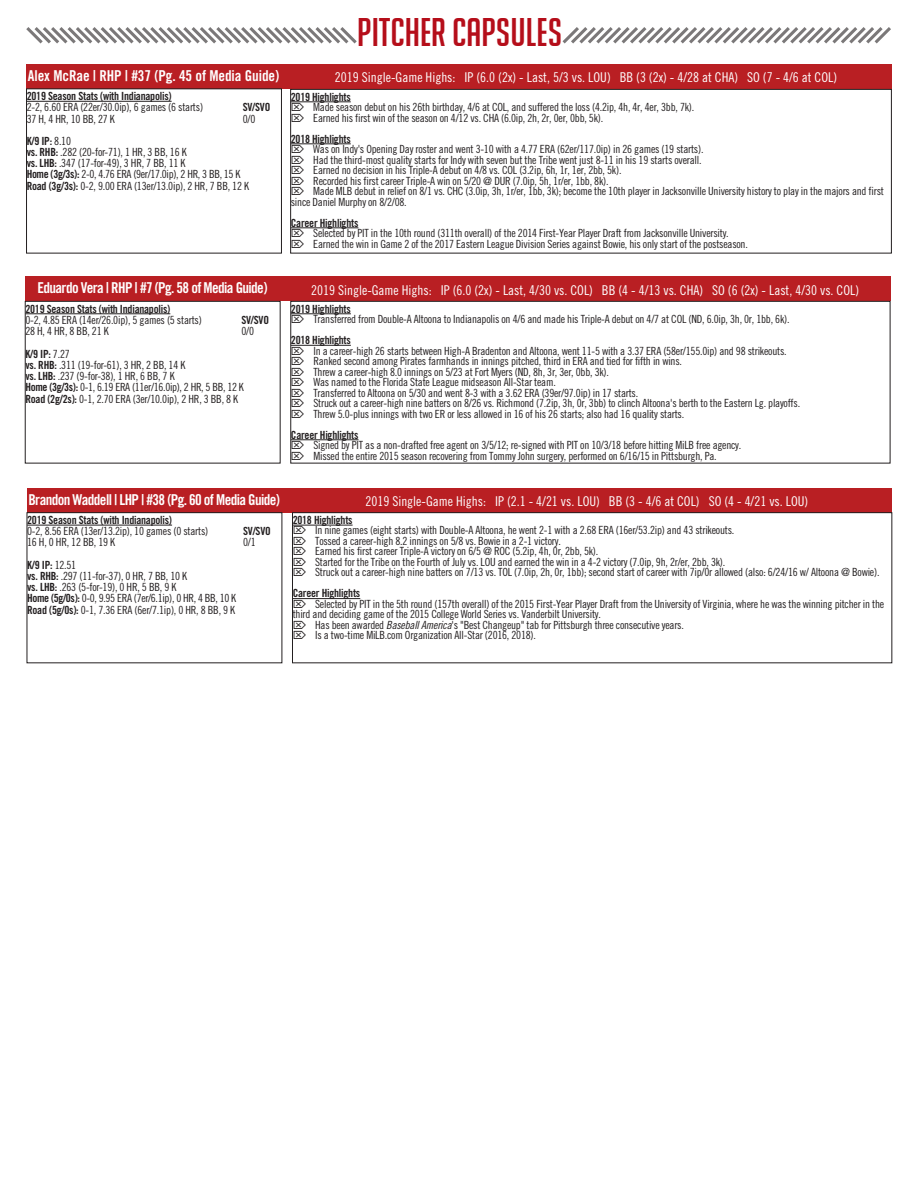
<style>
.page{position:relative;width:918px;height:1188px;background:#fff}
.page>*{position:absolute;margin:0;border:0;box-sizing:border-box;transform-origin:0 0}
.t1{font:39px "Big Noodle Titling";color:#b50e1a}
.t2{font:15px "Trade Gothic LT Std Bd Cn 20";letter-spacing:-.04em;color:#fff}
.t3{font:15px "Trade Gothic LT Std Bd Cn 20";letter-spacing:-.005em;color:#fff}
.t4{font:13.5px "Trade Gothic LT Std Cn 18";color:#fff}
.t5{font:11.25px/10.5px "Trade Gothic LT Std Cn 18";letter-spacing:-.02em;color:#231f20}
.t6{font:11.25px "Trade Gothic LT Std Bd Cn 20";letter-spacing:-.02em;color:#231f20}
.s1{font-family:"Trade Gothic LT Std Cn 18"}
.s2{font-family:"Trade Gothic LT Std Bd Cn 20"}
.s3{font-style:italic}
</style>
<div class="page">
<div style="left:25px;top:276px;width:255px;height:25px;background:#b91f23"></div>
<div style="left:280px;top:276px;width:610px;height:25px;background:#b91f23"></div>
<hr style="left:25px;top:314px;width:145px;height:1px;background:#231f20">
<div style="left:25px;top:301px;width:255px;height:162px;border:1px solid #231f20"></div>
<hr style="left:291px;top:314px;width:60px;height:1px;background:#231f20">
<hr style="left:291px;top:345px;width:60px;height:1px;background:#231f20">
<hr style="left:291px;top:440px;width:68px;height:1px;background:#231f20">
<div style="left:291px;top:301px;width:599px;height:162px;border:1px solid #231f20"></div>
<svg style="left:26px;top:27px;width:331px;height:17px"></svg>
<svg style="left:562px;top:27px;width:329px;height:17px"></svg>
<div style="left:26px;top:64px;width:255px;height:25px;background:#b91f23"></div>
<div style="left:281px;top:64px;width:611px;height:25px;background:#b91f23"></div>
<hr style="left:27px;top:101px;width:145px;height:1px;background:#231f20">
<div style="left:26px;top:89px;width:256px;height:164px;border:1px solid #231f20"></div>
<hr style="left:291px;top:102px;width:60px;height:1px;background:#231f20">
<hr style="left:291px;top:144px;width:60px;height:1px;background:#231f20">
<hr style="left:291px;top:228px;width:67px;height:1px;background:#231f20">
<div style="left:290px;top:89px;width:602px;height:164px;border:1px solid #231f20"></div>
<div style="left:27px;top:488px;width:255px;height:24px;background:#b91f23"></div>
<div style="left:282px;top:488px;width:610px;height:25px;background:#b91f23"></div>
<hr style="left:27px;top:525px;width:145px;height:1px;background:#231f20">
<div style="left:27px;top:512px;width:255px;height:151px;border:1px solid #231f20"></div>
<hr style="left:293px;top:525px;width:60px;height:1px;background:#231f20">
<hr style="left:293px;top:598px;width:67px;height:1px;background:#231f20">
<div style="left:292px;top:512px;width:600px;height:151px;border:1px solid #231f20"></div>
<svg style="left:292px;top:346px;width:1px;height:72px"></svg>
<svg style="left:292px;top:441px;width:1px;height:19px"></svg>
<h1 class="t1" style="left:357px;top:11px;width:206px">PITCHER CAPSULES</h1>
<h2 class="t3" style="left:28px;top:66px;width:253px">Alex McRae | RHP | #37 (Pg. 45 of Media Guide)</h2>
<p class="t4" style="left:335px;top:70px;width:504px">2019 Single-Game Highs: IP (6.0 (2x) - Last, 5/3 vs. LOU) BB (3 (2x) - 4/28 at CHA) SO (7 - 4/6 at COL)</p>
<p class="t6" style="left:27px;top:89px;width:146px">2019 Season Stats (with Indianapolis)</p>
<p class="t5" style="left:27px;top:102px;width:178px">2-2, 6.60 ERA (22er/30.0ip), 6 games (6 starts)</p>
<p class="t6" style="left:243px;top:101px;width:29px">SV/SVO</p>
<p class="t5" style="left:27px;top:113px;width:90px">37 H, 4 HR, 10 BB, 27 K</p>
<p class="t5" style="left:243px;top:113px;width:14px">0/0</p>
<p class="t6" style="left:27px;top:134px;width:46px">K/9 IP: <span class="s1">8.10</span></p>
<p class="t5" style="left:27px;top:147px;width:224px;line-height:11.2px"><span class="s2">vs. RHB:</span> .282 (20-for-71), 1 HR, 3 BB, 16 K<br><span class="s2">vs. LHB:</span> .347 (17-for-49), 3 HR, 7 BB, 11 K<br><span class="s2">Home (3g/3s):</span> 2-0, 4.76 ERA (9er/17.0ip), 2 HR, 3 BB, 15 K <span class="s2">Road (3g/3s):</span> 0-2, 9.00 ERA (13er/13.0ip), 2 HR, 7 BB, 12 K</p>
<p class="t6" style="left:291px;top:90px;width:61px">2019 Highlights</p>
<p class="t5" style="left:313px;top:102px;width:382px">Made season debut on his 26th birthday, 4/6 at COL, and suffered the loss (4.2ip, 4h, 4r, 4er, 3bb, 7k).<br>Earned his first win of the season on 4/12 vs. CHA (6.0ip, 2h, 2r, 0er, 0bb, 5k).</p>
<p class="t6" style="left:291px;top:132px;width:61px">2018 Highlights</p>
<p class="t5" style="left:313px;top:144px;width:392px">Was on Indy's Opening Day roster and went 3-10 with a 4.77 ERA (62er/117.0ip) in 26 games (19 starts).</p>
<p class="t5" style="left:313px;top:154px;width:390px">Had the third-most quality starts for Indy with seven but the Tribe went just 8-11 in his 19 starts overall.</p>
<p class="t5" style="left:313px;top:165px;width:310px">Earned no decision in his Triple-A debut on 4/8 vs. COL (3.2ip, 6h, 1r, 1er, 2bb, 5k).</p>
<p class="t5" style="left:313px;top:175px;width:297px">Recorded his first career Triple-A win on 5/20 @ DUR (7.0ip, 5h, 1r/er, 1bb, 8k).</p>
<p class="t5" style="left:313px;top:186px;width:572px">Made MLB debut in relief on 8/1 vs. CHC (3.0ip, 3h, 1r/er, 1bb, 3k); become the 10th player in Jacksonville University history to play in the majors and first</p>
<p class="t5" style="left:291px;top:196px;width:117px">since Daniel Murphy on 8/2/08.</p>
<p class="t6" style="left:291px;top:216px;width:69px">Career Highlights</p>
<p class="t5" style="left:313px;top:228px;width:436px">Selected by PIT in the 10th round (311th overall) of the 2014 First-Year Player Draft from Jacksonville University.<br>Earned the win in Game 2 of the 2017 Eastern League Division Series against Bowie, his only start of the postseason.</p>
<h2 class="t2" style="left:38px;top:279px;width:231px">Eduardo Vera | RHP | #7 (Pg. 58 of Media Guide)</h2>
<p class="t4" style="left:311px;top:282px;width:549px">2019 Single-Game Highs: IP (6.0 (2x) - Last, 4/30 vs. COL) BB (4 - 4/13 vs. CHA) SO (6 (2x) - Last, 4/30 vs. COL)</p>
<p class="t6" style="left:25px;top:302px;width:146px">2019 Season Stats (with Indianapolis)</p>
<p class="t5" style="left:25px;top:315px;width:178px">0-2, 4.85 ERA (14er/26.0ip), 5 games (5 starts)</p>
<p class="t6" style="left:241px;top:313px;width:29px">SV/SVO</p>
<p class="t5" style="left:25px;top:326px;width:85px">28 H, 4 HR, 8 BB, 21 K</p>
<p class="t5" style="left:241px;top:326px;width:14px">0/0</p>
<p class="t6" style="left:25px;top:347px;width:46px">K/9 IP: <span class="s1">7.27</span></p>
<p class="t5" style="left:25px;top:359px;width:220px;line-height:11.2px"><span class="s2">vs. RHB:</span> .311 (19-for-61), 3 HR, 2 BB, 14 K<br><span class="s2">vs. LHB:</span> .237 (9-for-38), 1 HR, 6 BB, 7 K<br><span class="s2">Home (3g/3s):</span> 0-1, 6.19 ERA (11er/16.0ip), 2 HR, 5 BB, 12 K <span class="s2">Road (2g/2s):</span> 0-1, 2.70 ERA (3er/10.0ip), 2 HR, 3 BB, 8 K</p>
<p class="t6" style="left:291px;top:302px;width:61px">2019 Highlights</p>
<p class="t5" style="left:313px;top:314px;width:478px">Transferred from Double-A Altoona to Indianapolis on 4/6 and made his Triple-A debut on 4/7 at COL (ND, 6.0ip, 3h, 0r, 1bb, 6k).</p>
<p class="t6" style="left:291px;top:333px;width:61px">2018 Highlights</p>
<p class="t5" style="left:313px;top:345px;width:488px">In a career-high 26 starts between High-A Bradenton and Altoona, went 11-5 with a 3.37 ERA (58er/155.0ip) and 98 strikeouts.<br>Ranked second among Pirates farmhands in innings pitched, third in ERA and tied for fifth in wins.<br>Threw a career-high 8.0 innings on 5/23 at Fort Myers (ND, 8h, 3r, 3er, 0bb, 3k).<br>Was named to the Florida State League midseason All-Star team.<br>Transferred to Altoona on 5/30 and went 8-3 with a 3.62 ERA (39er/97.0ip) in 17 starts.<br>Struck out a career-high nine batters on 8/26 vs. Richmond (7.2ip, 3h, 0r, 3bb) to clinch Altoona's berth to the Eastern Lg. playoffs.<br>Threw 5.0-plus innings with two ER or less allowed in 16 of his 26 starts; also had 16 quality starts.</p>
<p class="t6" style="left:291px;top:428px;width:69px">Career Highlights</p>
<p class="t5" style="left:313px;top:440px;width:429px">Signed by PIT as a non-drafted free agent on 3/5/12; re-signed with PIT on 10/3/18 before hitting MiLB free agency.<br>Missed the entire 2015 season recovering from Tommy John surgery, performed on 6/16/15 in Pittsburgh, Pa.</p>
<h2 class="t2" style="left:28px;top:490px;width:253px">Brandon Waddell | LHP | #38 (Pg. 60 of Media Guide)</h2>
<p class="t4" style="left:365px;top:494px;width:445px">2019 Single-Game Highs: IP (2.1 - 4/21 vs. LOU) BB (3 - 4/6 at COL) SO (4 - 4/21 vs. LOU)</p>
<p class="t6" style="left:27px;top:513px;width:146px">2019 Season Stats (with Indianapolis)</p>
<p class="t5" style="left:27px;top:526px;width:183px">0-2, 8.56 ERA (13er/13.2ip), 10 games (0 starts)</p>
<p class="t6" style="left:243px;top:524px;width:29px">SV/SVO</p>
<p class="t5" style="left:27px;top:537px;width:90px">16 H, 0 HR, 12 BB, 19 K</p>
<p class="t5" style="left:243px;top:537px;width:14px">0/1</p>
<p class="t6" style="left:27px;top:558px;width:51px">K/9 IP: <span class="s1">12.51</span></p>
<p class="t5" style="left:27px;top:570px;width:211px;line-height:11.2px"><span class="s2">vs. RHB:</span> .297 (11-for-37), 0 HR, 7 BB, 10 K<br><span class="s2">vs. LHB:</span> .263 (5-for-19), 0 HR, 5 BB, 9 K<br><span class="s2">Home (5g/0s):</span> 0-0, 9.95 ERA (7er/6.1ip), 0 HR, 4 BB, 10 K <span class="s2">Road (5g/0s):</span> 0-1, 7.36 ERA (6er/7.1ip), 0 HR, 8 BB, 9 K</p>
<p class="t6" style="left:293px;top:513px;width:61px">2018 Highlights</p>
<p class="t5" style="left:315px;top:525px;width:566px">In nine games (eight starts) with Double-A Altoona, he went 2-1 with a 2.68 ERA (16er/53.2ip) and 43 strikeouts.<br>Tossed a career-high 8.2 innings on 5/8 vs. Bowie in a 2-1 victory.<br>Earned his first career Triple-A victory on 6/5 @ ROC (5.2ip, 4h, 0r, 2bb, 5k).<br>Started for the Tribe on the Fourth of July vs. LOU and earned the win in a 4-2 victory (7.0ip, 9h, 2r/er, 2bb, 3k).<br>Struck out a career-high nine batters on 7/13 vs. TOL (7.0ip, 2h, 0r, 1bb); second start of career with 7ip/0r allowed (also: 6/24/16 w/ Altoona @ Bowie).</p>
<p class="t6" style="left:293px;top:587px;width:69px">Career Highlights</p>
<p class="t5" style="left:315px;top:599px;width:571px">Selected by PIT in the 5th round (157th overall) of the 2015 First-Year Player Draft from the University of Virginia, where he was the winning pitcher in the</p>
<p class="t5" style="left:293px;top:609px;width:310px">third and deciding game of the 2015 College World Series vs. Vanderbilt University.</p>
<p class="t5" style="left:315px;top:620px;width:370px">Has been awarded <span class="s3">BaseballAmerica</span>'s "Best Changeup" tab for Pittsburgh three consecutive years.</p>
<p class="t5" style="left:315px;top:630px;width:222px">Is a two-time MiLB.com Organization All-Star (2016, 2018).</p>
</div>
